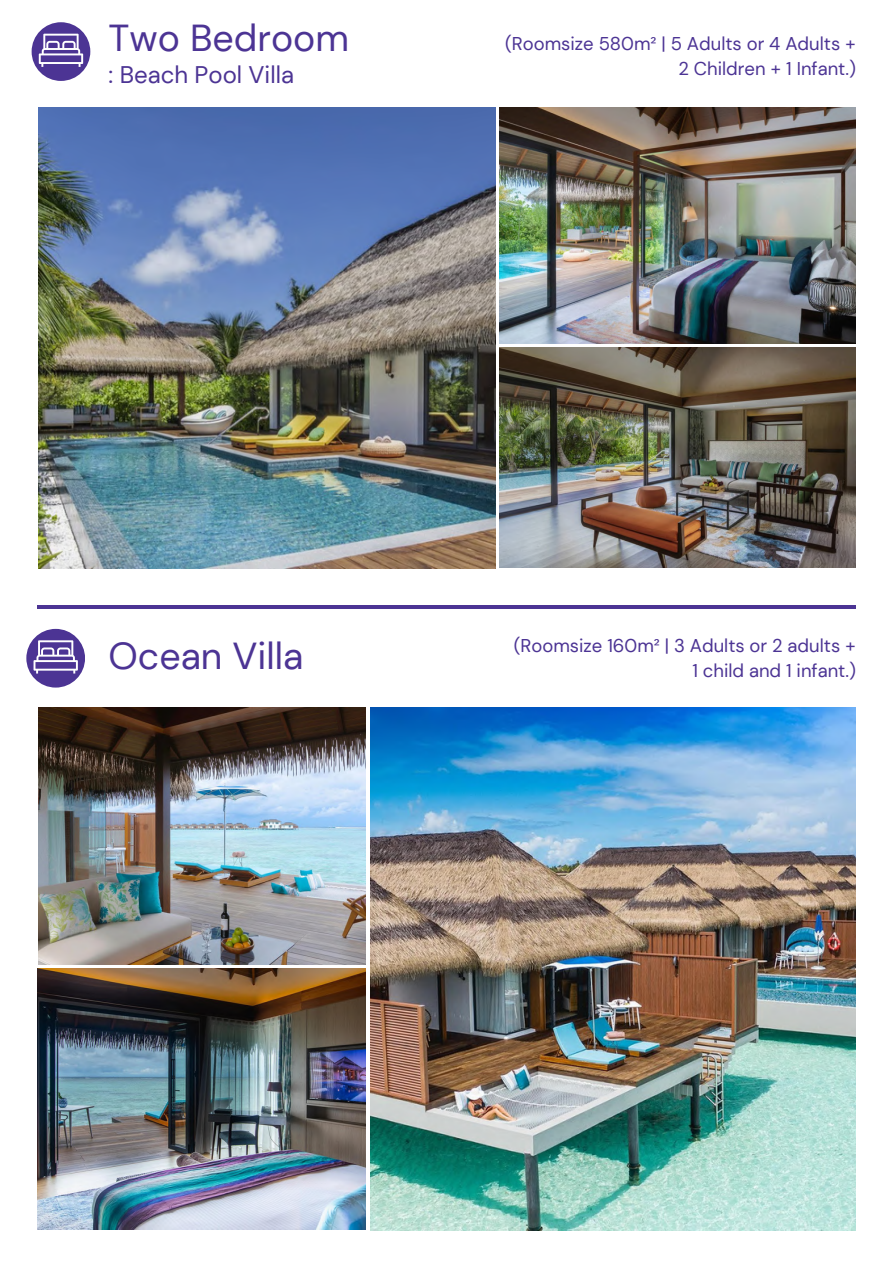
<style>
.page{position:relative;width:893px;height:1264px;background:#fff}
.page>*{position:absolute;margin:0;border:0;box-sizing:border-box;transform-origin:0 0}
.t1{font:37.5px "DM Sans";color:#4c3494}
.t2{font:24px "DM Sans";color:#4c3494}
.t3{font:18.45px/24.8px "DM Sans";color:#4c3494;text-align:right}
</style>
<div class="page">
<img style="left:39px;top:108px;width:456px;height:460px">
<hr style="left:38px;top:605px;width:817px;height:4px;background:#4c3494">
<img style="left:370px;top:707px;width:485px;height:522px">
<img style="left:500px;top:347px;width:355px;height:221px">
<img style="left:500px;top:108px;width:355px;height:235px">
<svg style="left:26px;top:629px;width:59px;height:58px"></svg>
<img style="left:39px;top:707px;width:326px;height:257px">
<img style="left:38px;top:968px;width:327px;height:261px">
<svg style="left:32px;top:22px;width:58px;height:59px"></svg>
<p class="t1" style="left:108px;top:14px;width:242px">Two Bedroom</p>
<h2 class="t2" style="left:108px;top:59px;width:187px">: Beach Pool Villa</h2>
<p class="t3" style="left:505px;top:31px;width:352px">(Roomsize 580m² | 5 Adults or 4 Adults +<br>2 Children + 1 Infant.)</p>
<h2 class="t1" style="left:108px;top:632px;width:196px">Ocean Villa</h2>
<p class="t3" style="left:513px;top:633px;width:343px">(Roomsize 160m² | 3 Adults or 2 adults +</p>
<p class="t3" style="left:692px;top:658px;width:165px">1 child and 1 infant.)</p>
</div>
